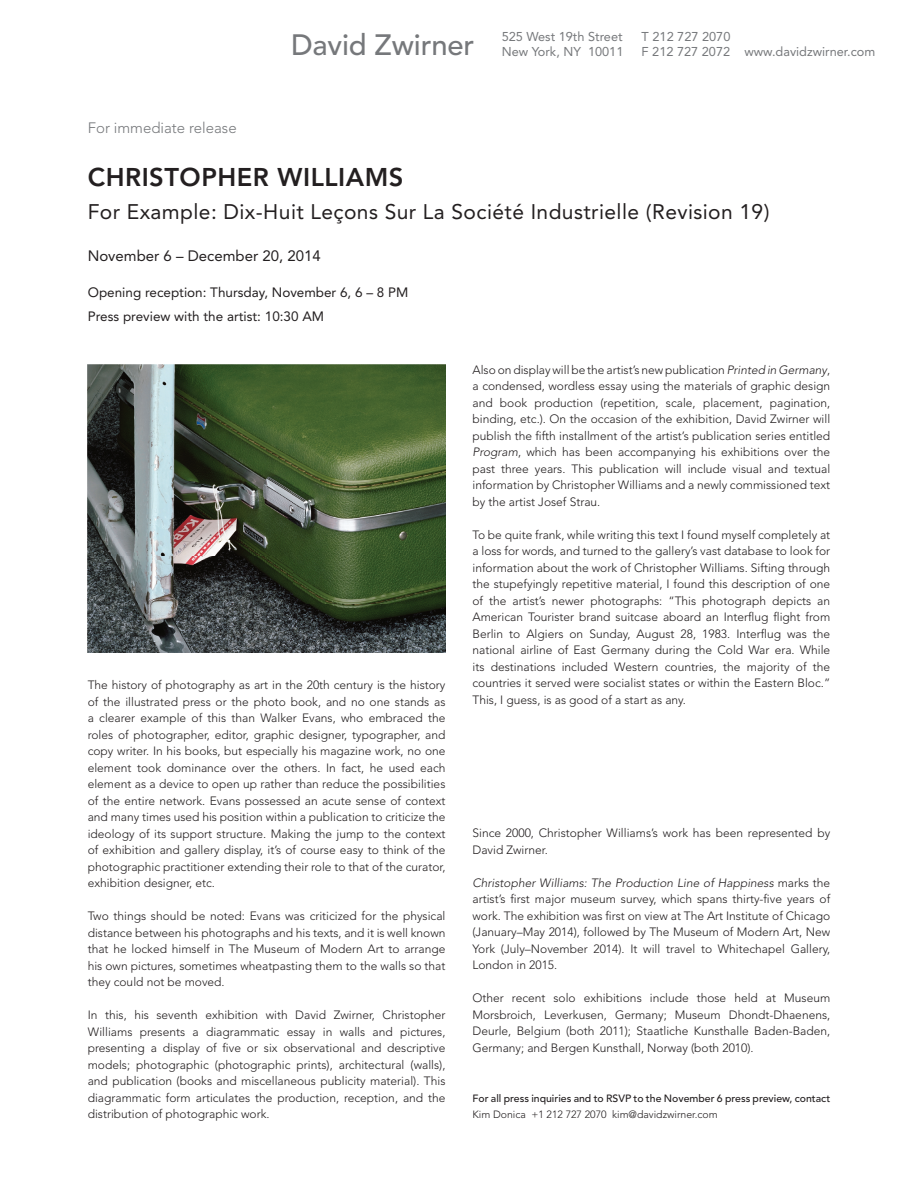
<style>
.page{position:relative;width:918px;height:1188px;background:#fff}
.page>*{position:absolute;margin:0;border:0;box-sizing:border-box;transform-origin:0 0}
.t1{font:500 29.25px "Avenir";letter-spacing:-.005em;color:#76787b}
.t2{font:800 25.5px "Avenir";letter-spacing:.02em;color:#231f20}
.t3{font:21px "Avenir";letter-spacing:.02em;color:#231f20}
.t4{font:15px "Avenir";color:#231f20}
.t5{font:300 15px "Avenir";color:#76787b}
.t6{font:13.5px/24px "Avenir";color:#231f20}
.t7{font:12.75px/15px "Avenir";color:#76787b}
.t8{font:300 12px/16.5px "Avenir";color:#231f20;text-align:justify}
.t9{font:500 10.5px "Avenir";color:#231f20}
.t10{font:300 10.5px "Avenir";color:#231f20}
.s1{font-style:italic}
</style>
<div class="page">
<img style="left:88px;top:364px;width:358px;height:289px">
<p class="t5" style="left:88px;top:119px;width:150px">For immediate release</p>
<h1 class="t1" style="left:291px;top:28px;width:185px">David Zwirner</h1>
<p class="t7" style="left:502px;top:29px;width:123px">525 West 19th Street<br>New York, NY 10011</p>
<p class="t7" style="left:642px;top:29px;width:235px">T 212 727 2070<br>F 212 727 2072 www.davidzwirner.com</p>
<h2 class="t2" style="left:88px;top:162px;width:317px">CHRISTOPHER WILLIAMS</h2>
<h3 class="t3" style="left:88px;top:199px;width:683px">For Example: Dix-Huit Leçons Sur La Société Industrielle (Revision 19)</h3>
<p class="t4" style="left:88px;top:247px;width:235px">November 6 – December 20, 2014</p>
<p class="t6" style="left:88px;top:280px;width:322px">Opening reception: Thursday, November 6, 6 – 8 PM<br>Press preview with the artist: 10:30 AM</p>
<p class="t8" style="left:88px;top:677px;width:359px">The history of photography as art in the 20th century is the history of the illustrated press or the photo book, and no one stands as a clearer example of this than Walker Evans, who embraced the roles of photographer, editor, graphic designer, typographer, and copy writer. In his books, but especially his magazine work, no one element took dominance over the others. In fact, he used each element as a device to open up rather than reduce the possibilities of the entire network. Evans possessed an acute sense of context and many times used his position within a publication to criticize the ideology of its support structure. Making the jump to the context of exhibition and gallery display, it’s of course easy to think of the photographic practitioner extending their role to that of the curator, exhibition designer, etc.</p>
<p class="t8" style="left:88px;top:908px;width:359px">Two things should be noted: Evans was criticized for the physical distance between his photographs and his texts, and it is well known that he locked himself in The Museum of Modern Art to arrange his own pictures, sometimes wheatpasting them to the walls so that they could not be moved.</p>
<p class="t8" style="left:88px;top:1007px;width:359px">In this, his seventh exhibition with David Zwirner, Christopher Williams presents a diagrammatic essay in walls and pictures, presenting a display of five or six observational and descriptive models; photographic (photographic prints), architectural (walls), and publication (books and miscellaneous publicity material). This diagrammatic form articulates the production, reception, and the distribution of photographic work.</p>
<p class="t8" style="left:473px;top:361px;width:359px">Also on display will be the artist’s new publication <span class="s1">Printed in Germany</span>, a condensed, wordless essay using the materials of graphic design and book production (repetition, scale, placement, pagination, binding, etc.). On the occasion of the exhibition, David Zwirner will publish the fifth installment of the artist’s publication series entitled <span class="s1">Program</span>, which has been accompanying his exhibitions over the past three years. This publication will include visual and textual information by Christopher Williams and a newly commissioned text by the artist Josef Strau.</p>
<p class="t8" style="left:473px;top:526px;width:359px">To be quite frank, while writing this text I found myself completely at a loss for words, and turned to the gallery’s vast database to look for information about the work of Christopher Williams. Sifting through the stupefyingly repetitive material, I found this description of one of the artist’s newer photographs: “This photograph depicts an American Tourister brand suitcase aboard an Interflug flight from Berlin to Algiers on Sunday, August 28, 1983. Interflug was the national airline of East Germany during the Cold War era. While its destinations included Western countries, the majority of the countries it served were socialist states or within the Eastern Bloc.” This, I guess, is as good of a start as any.</p>
<p class="t8" style="left:473px;top:825px;width:359px">Since 2000, Christopher Williams’s work has been represented by<br>David Zwirner.</p>
<p class="t8" style="left:473px;top:874px;width:359px"><span class="s1">Christopher Williams: The Production Line of Happiness</span> marks the artist’s first major museum survey, which spans thirty-five years of work. The exhibition was first on view at The Art Institute of Chicago (January–May 2014), followed by The Museum of Modern Art, New York (July–November 2014). It will travel to Whitechapel Gallery, London in 2015.</p>
<p class="t8" style="left:473px;top:990px;width:359px">Other recent solo exhibitions include those held at Museum Morsbroich, Leverkusen, Germany; Museum Dhondt-Dhaenens, Deurle, Belgium (both 2011); Staatliche Kunsthalle Baden-Baden, Germany; and Bergen Kunsthall, Norway (both 2010).</p>
<p class="t9" style="left:472px;top:1092px;width:359px">For all press inquiries and to RSVP to the November 6 press preview, contact</p>
<p class="t10" style="left:472px;top:1109px;width:247px">Kim Donica +1 212 727 2070 kim@davidzwirner.com</p>
</div>
